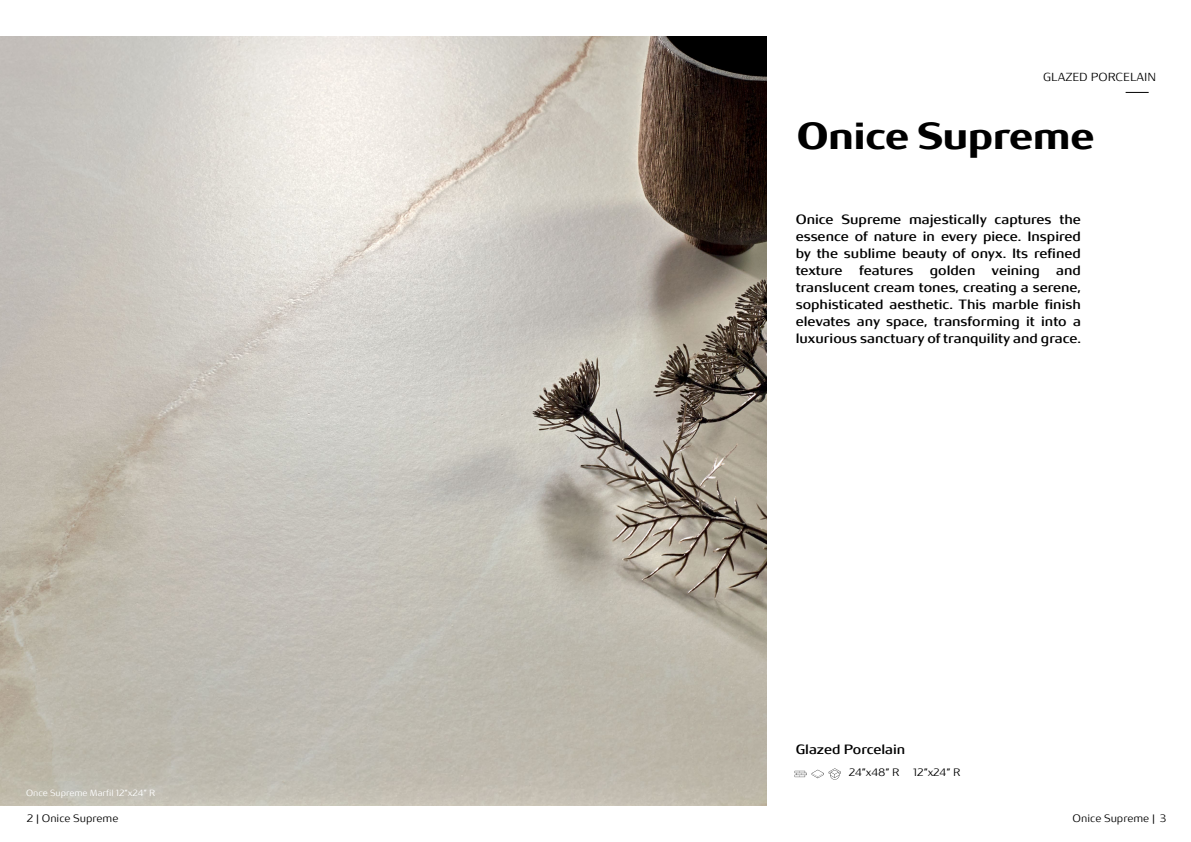
<style>
.page{position:relative;width:1191px;height:842px;background:#fff}
.page>*{position:absolute;margin:0;border:0;box-sizing:border-box;transform-origin:0 0}
.t1{font:700 42px "Roca";color:#000}
.t2{font:15px/17px "Roca";color:#000;text-align:justify}
.t3{font:300 13px "Roca";color:#000}
.t4{font:300 12px "Roca";color:#000}
.t5{font:300 10px "Roca";color:#fff}
</style>
<div class="page">
<img style="left:0;top:36px;width:767px;height:770px">
<svg style="left:1125px;top:92px;width:23px;height:1px"></svg>
<svg style="left:794px;top:768px;width:47px;height:12px"></svg>
<p class="t3" style="left:1043px;top:68px;width:115px">GLAZED PORCELAIN</p>
<h1 class="t1" style="left:796px;top:108px;width:299px">Onice Supreme</h1>
<p class="t2" style="left:795px;top:210px;width:287px">Onice Supreme majestically captures the essence of nature in every piece. Inspired by the sublime beauty of onyx. Its refined texture features golden veining and translucent cream tones, creating a serene, sophisticated aesthetic. This marble finish elevates any space, transforming it into a luxurious sanctuary of tranquility and grace.</p>
<p class="t5" style="left:26px;top:786px;width:131px">Once Supreme Marfil 12”x24” R</p>
<p class="t2" style="left:795px;top:740px;width:111px">Glazed Porcelain</p>
<p class="t4" style="left:848px;top:764px;width:113px">24”x48” R 12”x24” R</p>
<p class="t4" style="left:27px;top:810px;width:93px">2 | Onice Supreme</p>
<p class="t4" style="left:1072px;top:810px;width:95px">Onice Supreme | 3</p>
</div>
